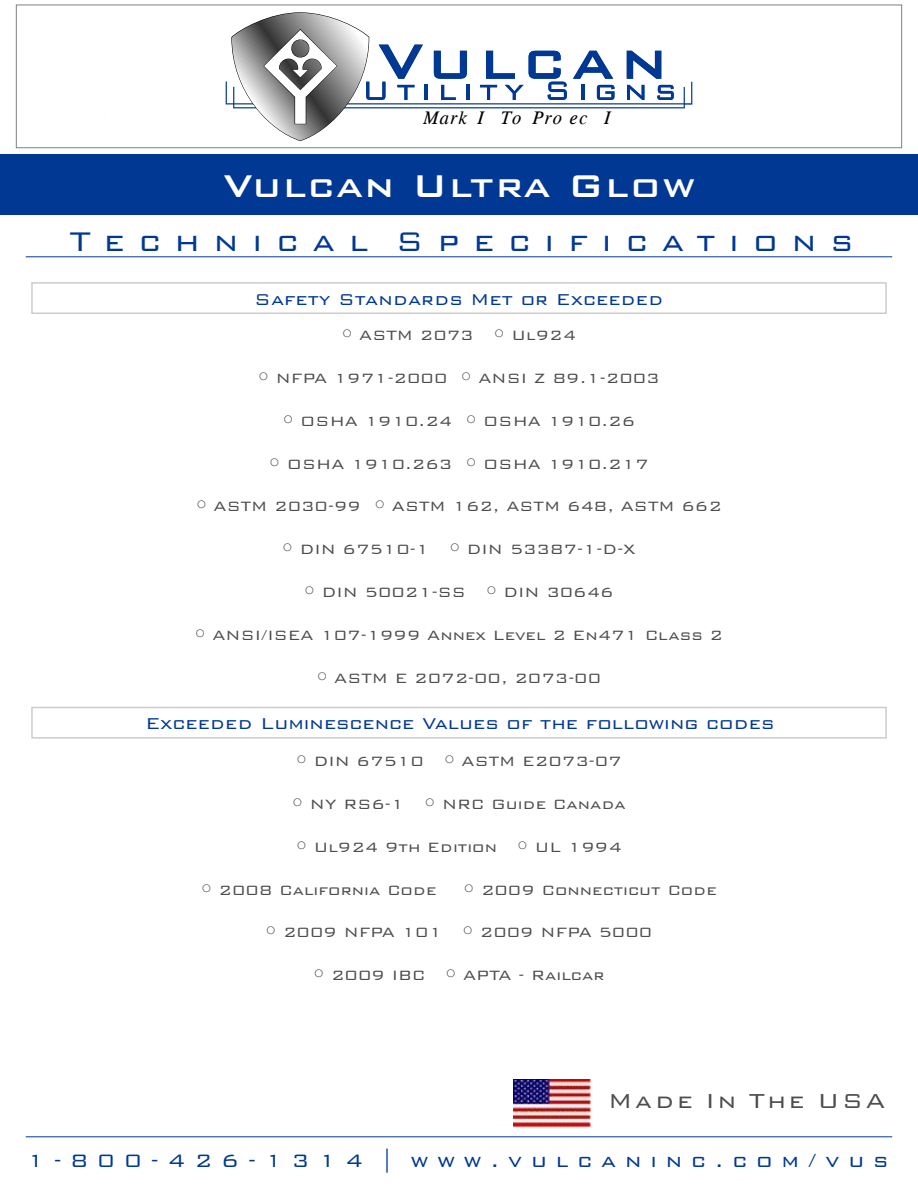
<style>
.page{position:relative;width:918px;height:1188px;background:#fff}
.page>*{position:absolute;margin:0;border:0;box-sizing:border-box;transform-origin:0 0}
.t1{font:500 42px "Bank Gothic BT";letter-spacing:.04em;color:#fff}
.t2{font:300 36px "Bank Gothic BT";letter-spacing:.39em;color:#003894}
.t3{font:300 27px "Bank Gothic BT";letter-spacing:.1em;color:#4d4d4d}
.t4{font:300 24px "Bank Gothic BT";letter-spacing:.37em;color:#003894}
.t5{font:300 21px "Bank Gothic BT";color:#003894}
.t6{font:italic 18.3px "CG Times";letter-spacing:.075em;color:#000}
.t7{font:300 18px "Bank Gothic BT";color:#4d4d4d}
.s1{font-family:"Arial Unicode MS";font-weight:400}
</style>
<div class="page">
<svg style="left:25px;top:1136px;width:868px;height:1px"></svg>
<svg style="left:25px;top:256px;width:868px;height:1px"></svg>
<div style="left:0;top:154px;width:918px;height:61px;background:#003894"></div>
<svg style="left:16px;top:5px;width:886px;height:143px"></svg>
<svg style="left:102px;top:110px;width:5px;height:6px"></svg>
<svg style="left:226px;top:12px;width:466px;height:129px"></svg>
<svg style="left:31px;top:282px;width:856px;height:32px"></svg>
<svg style="left:31px;top:706px;width:856px;height:33px"></svg>
<img style="left:514px;top:1079px;width:76px;height:47px">
<p class="t6" style="left:423px;top:112px;width:188px">Mark It To Pro ect I</p>
<h1 class="t1" style="left:224px;top:165px;width:473px">Vulcan Ultra Glow</h1>
<h2 class="t2" style="left:70px;top:224px;width:785px">Technical Specifications</h2>
<p class="t5" style="left:255px;top:289px;width:410px">Safety Standards Met or Exceeded</p>
<p class="t7" style="left:342px;top:326px;width:236px"><span class="s1">○</span> ASTM 2073 <span class="s1">○</span> Ul924</p>
<p class="t7" style="left:258px;top:369px;width:403px"><span class="s1">○</span> NFPA 1971-2000 <span class="s1">○</span> ANSI Z 89.1-2003</p>
<p class="t7" style="left:283px;top:412px;width:354px"><span class="s1">○</span> OSHA 1910.24 <span class="s1">○</span> OSHA 1910.26</p>
<p class="t7" style="left:269px;top:455px;width:381px"><span class="s1">○</span> OSHA 1910.263 <span class="s1">○</span> OSHA 1910.217</p>
<p class="t7" style="left:196px;top:498px;width:527px"><span class="s1">○</span> ASTM 2030-99 <span class="s1">○</span> ASTM 162, ASTM 648, ASTM 662</p>
<p class="t7" style="left:282px;top:541px;width:355px"><span class="s1">○</span> DIN 67510-1 <span class="s1">○</span> DIN 53387-1-D-X</p>
<p class="t7" style="left:304px;top:584px;width:311px"><span class="s1">○</span> DIN 50021-SS <span class="s1">○</span> DIN 30646</p>
<p class="t7" style="left:195px;top:626px;width:530px"><span class="s1">○</span> ANSI/ISEA 107-1999 Annex Level 2 En471 Class 2</p>
<p class="t7" style="left:317px;top:669px;width:286px"><span class="s1">○</span> ASTM E 2072-00, 2073-00</p>
<p class="t5" style="left:145px;top:713px;width:631px">Exceeded Luminescence Values of the following codes</p>
<p class="t7" style="left:296px;top:752px;width:327px"><span class="s1">○</span> DIN 67510 <span class="s1">○</span> ASTM E2073-07</p>
<p class="t7" style="left:292px;top:795px;width:335px"><span class="s1">○</span> NY RS6-1 <span class="s1">○</span> NRC Guide Canada</p>
<p class="t7" style="left:296px;top:838px;width:327px"><span class="s1">○</span> Ul924 9th Edition <span class="s1">○</span> UL 1994</p>
<p class="t7" style="left:201px;top:881px;width:237px"><span class="s1">○</span> 2008 California Code</p>
<p class="t7" style="left:463px;top:881px;width:255px"><span class="s1">○</span> 2009 Connecticut Code</p>
<p class="t7" style="left:266px;top:924px;width:388px"><span class="s1">○</span> 2009 NFPA 101 <span class="s1">○</span> 2009 NFPA 5000</p>
<p class="t7" style="left:314px;top:967px;width:292px"><span class="s1">○</span> 2009 IBC <span class="s1">○</span> APTA - Railcar</p>
<h3 class="t3" style="left:608px;top:1087px;width:279px">Made In The USA</h3>
<h3 class="t4" style="left:27px;top:1149px;width:863px">1-800-426-1314 | www.vulcaninc.com/vus</h3>
</div>
